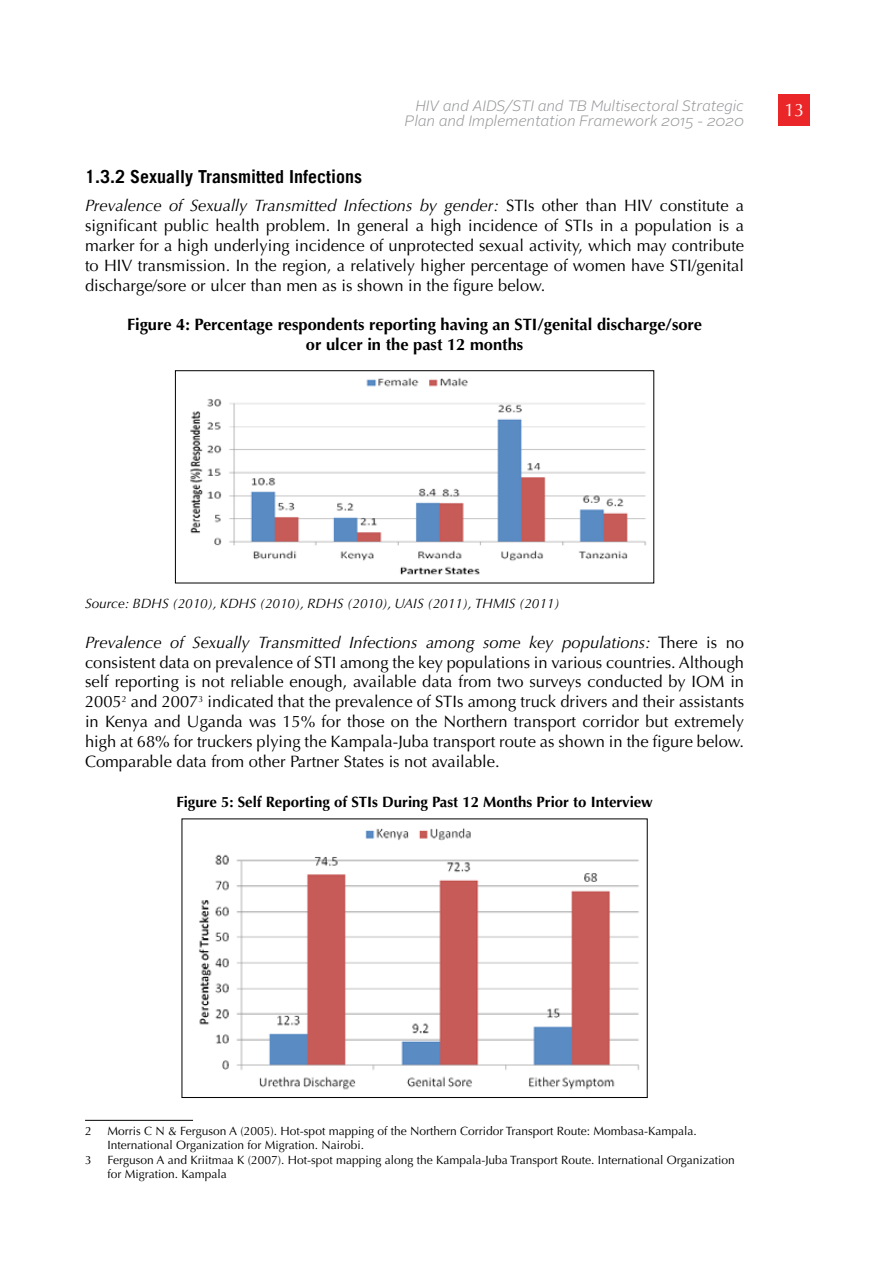
<style>
.page{position:relative;width:893px;height:1263px;background:#fff}
.page>*{position:absolute;margin:0;border:0;box-sizing:border-box;transform-origin:0 0}
.t1{font:700 18px "Trade Gothic";color:#000}
.t2{font:18px "Optima LT Std";color:#fff}
.t3{font:16.5px/19.8px "Optima LT Std";color:#000;text-align:justify}
.t4{font:700 16.5px/19.8px "Optima LT Std";color:#000;text-align:center}
.t5{font:italic 300 15px/15px "Alright Sans";color:#939598;text-align:right}
.t6{font:700 15px "Optima LT Std";color:#000}
.t7{font:italic 13.5px "Optima LT Std";color:#000}
.t8{font:12px/14.4px "Optima LT Std";color:#000}
.s1{font-style:italic}
</style>
<div class="page">
<div style="left:779px;top:94px;width:31px;height:32px;background:#eb2628"></div>
<img style="left:190px;top:377px;width:457px;height:198px">
<div style="left:175px;top:370px;width:479px;height:213px;border:1px solid #000"></div>
<img style="left:199px;top:828px;width:441px;height:262px">
<div style="left:182px;top:818px;width:466px;height:280px;border:1px solid #000"></div>
<hr style="left:85px;top:1120px;width:108px;height:1px;background:#000">
<p class="t5" style="left:405px;top:98px;width:341px">HIV and AIDS/STI and TB Multisectoral Strategic<br>Plan and Implementation Framework 2015 - 2020</p>
<p class="t2" style="left:784px;top:100px;width:22px">13</p>
<p class="t1" style="left:85px;top:166px;width:279px">1.3.2 Sexually Transmitted Infections</p>
<p class="t3" style="left:85px;top:196px;width:661px"><span class="s1">Prevalence of Sexually Transmitted Infections by gender:</span> STIs other than HIV constitute a significant public health problem. In general a high incidence of STIs in a population is a marker for a high underlying incidence of unprotected sexual activity, which may contribute to HIV transmission. In the region, a relatively higher percentage of women have STI/genital discharge/sore or ulcer than men as is shown in the figure below.</p>
<p class="t4" style="left:127px;top:315px;width:576px">Figure 4: Percentage respondents reporting having an STI/genital discharge/sore or ulcer in the past 12 months</p>
<p class="t7" style="left:85px;top:596px;width:476px">Source: BDHS (2010), KDHS (2010), RDHS (2010), UAIS (2011), THMIS (2011)</p>
<p class="t3" style="left:85px;top:632px;width:661px"><span class="s1">Prevalence of Sexually Transmitted Infections among some key populations:</span> There is no consistent data on prevalence of STI among the key populations in various countries. Although self reporting is not reliable enough, available data from two surveys conducted by IOM in 2005<sup>2</sup> and 2007<sup>3</sup> indicated that the prevalence of STIs among truck drivers and their assistants in Kenya and Uganda was 15% for those on the Northern transport corridor but extremely high at 68% for truckers plying the Kampala-Juba transport route as shown in the figure below.<br>Comparable data from other Partner States is not available.</p>
<p class="t6" style="left:176px;top:793px;width:478px">Figure 5: Self Reporting of STIs During Past 12 Months Prior to Interview</p>
<p class="t8" style="left:85px;top:1124px;width:8px">2</p>
<p class="t8" style="left:108px;top:1124px;width:591px">Morris C N &amp; Ferguson A (2005). Hot-spot mapping of the Northern Corridor Transport Route: Mombasa-Kampala.<br>International Organization for Migration. Nairobi.</p>
<p class="t8" style="left:85px;top:1152px;width:8px">3</p>
<p class="t8" style="left:108px;top:1152px;width:629px">Ferguson A and Kriitmaa K (2007). Hot-spot mapping along the Kampala-Juba Transport Route. International Organization for Migration. Kampala</p>
</div>
